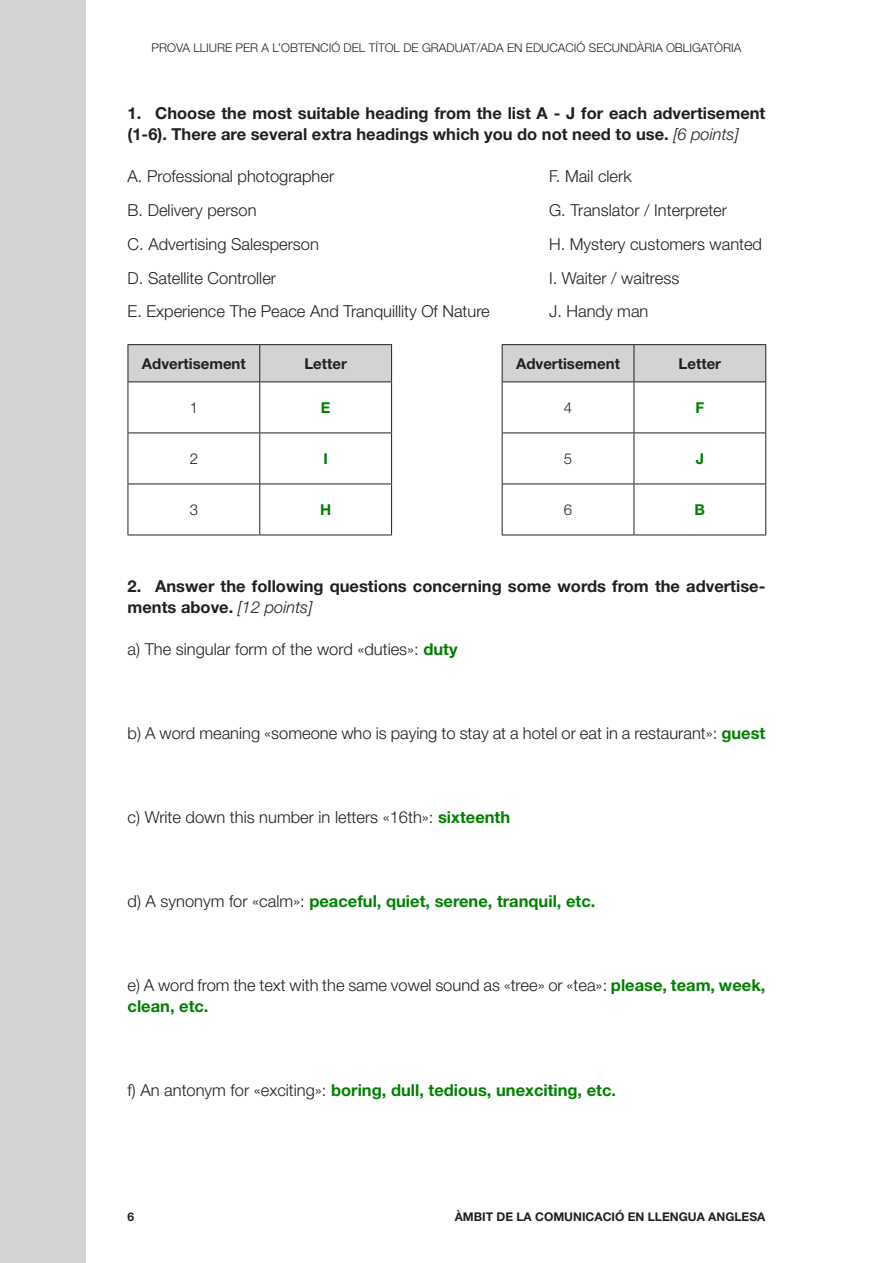
<style>
.page{position:relative;width:893px;height:1263px;background:#fff}
.page>*{position:absolute;margin:0;border:0;box-sizing:border-box;transform-origin:0 0}
.t1{font:300 16.5px/21px "Helvetica Neue";color:#231f20}
.t2{font:700 16.5px/21px "Helvetica Neue";color:#231f20}
.t3{font:700 16.5px "Helvetica Neue";color:#008000}
.t4{font:700 15px "Helvetica Neue";color:#231f20}
.t5{font:300 15px "Helvetica Neue";color:#231f20}
.t6{font:700 15px "Helvetica Neue";color:#008000}
.t7{font:300 12px "Helvetica Neue";color:#231f20}
.t8{font:700 12px "Helvetica Neue";color:#231f20}
.s1{font-weight:300;font-style:italic}
.s2{font-weight:700;color:#008000}
.s3{font-weight:300;color:#231f20}
</style>
<div class="page">
<div style="left:0;top:0;width:85px;height:1263px;background:#d1d3d4"></div>
<svg style="left:129px;top:345px;width:636px;height:37px"></svg>
<hr style="left:128px;top:344px;width:132px;height:1px;background:#231f20">
<hr style="left:128px;top:345px;width:1px;height:36px;background:#231f20">
<hr style="left:260px;top:344px;width:132px;height:1px;background:#231f20">
<hr style="left:259px;top:345px;width:1px;height:36px;background:#231f20">
<hr style="left:391px;top:345px;width:1px;height:36px;background:#231f20">
<hr style="left:502px;top:344px;width:132px;height:1px;background:#231f20">
<hr style="left:502px;top:345px;width:1px;height:36px;background:#231f20">
<hr style="left:634px;top:344px;width:132px;height:1px;background:#231f20">
<hr style="left:634px;top:345px;width:1px;height:36px;background:#231f20">
<hr style="left:765px;top:345px;width:1px;height:36px;background:#231f20">
<hr style="left:128px;top:381px;width:132px;height:1px;background:#231f20">
<hr style="left:128px;top:382px;width:1px;height:50px;background:#231f20">
<hr style="left:260px;top:381px;width:132px;height:1px;background:#231f20">
<hr style="left:259px;top:382px;width:1px;height:50px;background:#231f20">
<hr style="left:391px;top:382px;width:1px;height:50px;background:#231f20">
<hr style="left:502px;top:381px;width:132px;height:1px;background:#231f20">
<hr style="left:502px;top:382px;width:1px;height:50px;background:#231f20">
<hr style="left:634px;top:381px;width:132px;height:1px;background:#231f20">
<hr style="left:634px;top:382px;width:1px;height:50px;background:#231f20">
<hr style="left:765px;top:382px;width:1px;height:50px;background:#231f20">
<hr style="left:128px;top:432px;width:132px;height:1px;background:#231f20">
<hr style="left:128px;top:433px;width:1px;height:51px;background:#231f20">
<hr style="left:260px;top:432px;width:132px;height:1px;background:#231f20">
<hr style="left:259px;top:433px;width:1px;height:51px;background:#231f20">
<hr style="left:391px;top:433px;width:1px;height:51px;background:#231f20">
<hr style="left:502px;top:432px;width:132px;height:1px;background:#231f20">
<hr style="left:502px;top:433px;width:1px;height:51px;background:#231f20">
<hr style="left:634px;top:432px;width:132px;height:1px;background:#231f20">
<hr style="left:634px;top:433px;width:1px;height:51px;background:#231f20">
<hr style="left:765px;top:433px;width:1px;height:51px;background:#231f20">
<hr style="left:128px;top:484px;width:132px;height:1px;background:#231f20">
<hr style="left:128px;top:484px;width:1px;height:51px;background:#231f20">
<hr style="left:260px;top:484px;width:132px;height:1px;background:#231f20">
<hr style="left:259px;top:484px;width:1px;height:51px;background:#231f20">
<hr style="left:391px;top:484px;width:1px;height:51px;background:#231f20">
<hr style="left:502px;top:484px;width:132px;height:1px;background:#231f20">
<hr style="left:502px;top:484px;width:1px;height:51px;background:#231f20">
<hr style="left:634px;top:484px;width:132px;height:1px;background:#231f20">
<hr style="left:634px;top:484px;width:1px;height:51px;background:#231f20">
<hr style="left:765px;top:484px;width:1px;height:51px;background:#231f20">
<hr style="left:128px;top:535px;width:132px;height:1px;background:#231f20">
<hr style="left:260px;top:535px;width:132px;height:1px;background:#231f20">
<hr style="left:502px;top:535px;width:132px;height:1px;background:#231f20">
<hr style="left:634px;top:535px;width:132px;height:1px;background:#231f20">
<p class="t7" style="left:152px;top:42px;width:591px">PROVA LLIURE PER A L’OBTENCIÓ DEL TÍTOL DE GRADUAT/ADA EN EDUCACIÓ SECUNDÀRIA OBLIGATÒRIA</p>
<p class="t2" style="left:128px;top:104px;width:639px">1. Choose the most suitable heading from the list A - J for each advertisement (1-6). There are several extra headings which you do not need to use. <span class="s1">[6 points]</span></p>
<p class="t1" style="left:128px;top:167px;width:208px">A. Professional photographer</p>
<p class="t1" style="left:549px;top:167px;width:84px">F. Mail clerk</p>
<p class="t1" style="left:128px;top:200px;width:130px">B. Delivery person</p>
<p class="t1" style="left:549px;top:200px;width:179px">G. Translator / Interpreter</p>
<p class="t1" style="left:128px;top:234px;width:193px">C. Advertising Salesperson</p>
<p class="t1" style="left:549px;top:234px;width:214px">H. Mystery customers wanted</p>
<p class="t1" style="left:128px;top:268px;width:150px">D. Satellite Controller</p>
<p class="t1" style="left:549px;top:268px;width:132px">I. Waiter / waitress</p>
<p class="t1" style="left:128px;top:302px;width:364px">E. Experience The Peace And Tranquillity Of Nature</p>
<p class="t1" style="left:549px;top:302px;width:101px">J. Handy man</p>
<p class="t4" style="left:142px;top:358px;width:105px">Advertisement</p>
<p class="t4" style="left:304px;top:358px;width:44px">Letter</p>
<p class="t4" style="left:516px;top:358px;width:105px">Advertisement</p>
<p class="t4" style="left:679px;top:358px;width:44px">Letter</p>
<p class="t5" style="left:190px;top:401px;width:10px">1</p>
<p class="t6" style="left:321px;top:402px;width:11px">E</p>
<p class="t5" style="left:564px;top:401px;width:10px">4</p>
<p class="t6" style="left:695px;top:402px;width:10px">F</p>
<p class="t5" style="left:190px;top:452px;width:10px">2</p>
<p class="t6" style="left:323px;top:453px;width:6px">I</p>
<p class="t5" style="left:564px;top:452px;width:10px">5</p>
<p class="t6" style="left:696px;top:453px;width:10px">J</p>
<p class="t5" style="left:190px;top:503px;width:10px">3</p>
<p class="t6" style="left:320px;top:504px;width:13px">H</p>
<p class="t5" style="left:564px;top:503px;width:10px">6</p>
<p class="t6" style="left:695px;top:504px;width:12px">B</p>
<p class="t2" style="left:128px;top:577px;width:639px">2. Answer the following questions concerning some words from the advertise&shy;ments above. <span class="s1">[12 points]</span></p>
<p class="t1" style="left:128px;top:640px;width:332px">a) The singular form of the word «duties»: <span class="s2">duty</span></p>
<p class="t1" style="left:128px;top:724px;width:639px">b) A word meaning «someone who is paying to stay at a hotel or eat in a restaurant»: <span class="s2">guest</span></p>
<p class="t1" style="left:128px;top:808px;width:384px">c) Write down this number in letters «16th»: <span class="s2">sixteenth</span></p>
<p class="t3" style="left:128px;top:895px;width:469px"><span class="s3">d) A synonym for «calm»:</span> peaceful, quiet, serene, tranquil, etc.</p>
<p class="t1" style="left:128px;top:976px;width:639px">e) A word from the text with the same vowel sound as «tree» or «tea»: <span class="s2">please, team, week, clean, etc.</span></p>
<p class="t3" style="left:128px;top:1084px;width:490px"><span class="s3">f) An antonym for «exciting»:</span> boring, dull, tedious, unexciting, etc.</p>
<p class="t8" style="left:128px;top:1212px;width:8px">6</p>
<p class="t8" style="left:455px;top:1212px;width:312px">ÀMBIT DE LA COMUNICACIÓ EN LLENGUA ANGLESA</p>
</div>
